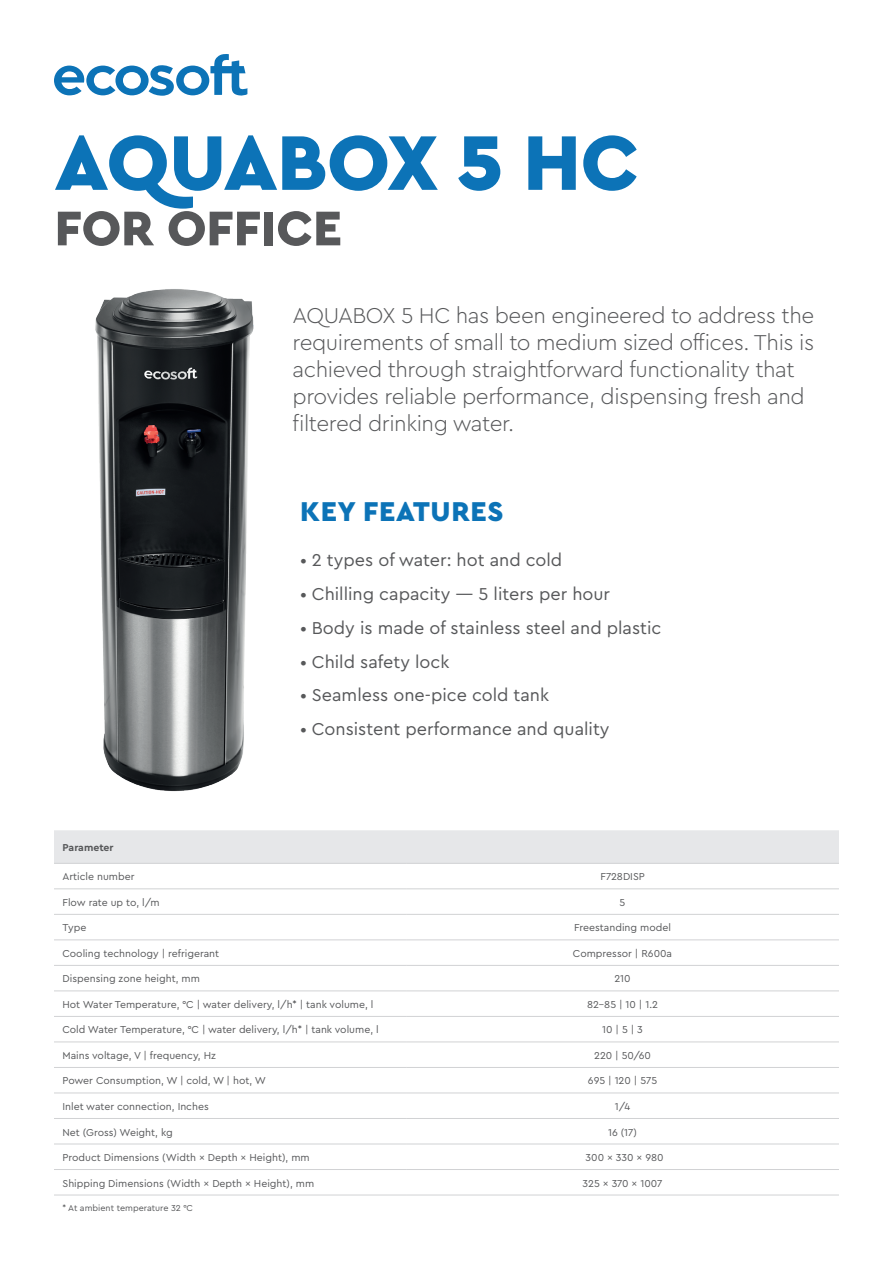
<style>
.page{position:relative;width:893px;height:1263px;background:#fff}
.page>*{position:absolute;margin:0;border:0;box-sizing:border-box;transform-origin:0 0}
.t1{font:900 81px "Cera PRO";letter-spacing:-.005em;color:#0c73b7}
.t2{font:900 51px "Cera PRO";letter-spacing:-.005em;color:#57585a}
.t3{font:900 28.5px "Cera PRO";letter-spacing:.02em;color:#0c73b7}
.t4{font:300 22.5px/27px "Cera PRO";letter-spacing:-.02em;color:#57585a}
.t5{font:18px "Cera PRO";color:#57585a}
.t6{font:10.5px "Cera PRO";color:#57585a}
.t7{font:700 10.5px "Cera PRO";color:#57585a}
.t8{font:9px "Cera PRO";color:#57585a}
</style>
<div class="page">
<svg style="left:54px;top:54px;width:193px;height:42px"></svg>
<img style="left:95px;top:289px;width:159px;height:503px">
<div style="left:54px;top:830px;width:785px;height:33px;background:#e6e7e9"></div>
<hr style="left:54px;top:863px;width:352px;height:1px;background:#d1d2d4">
<hr style="left:406px;top:863px;width:433px;height:1px;background:#d1d2d4">
<hr style="left:54px;top:888px;width:352px;height:1px;background:#d1d2d4">
<hr style="left:54px;top:914px;width:352px;height:1px;background:#d1d2d4">
<hr style="left:406px;top:888px;width:433px;height:1px;background:#d1d2d4">
<hr style="left:406px;top:914px;width:433px;height:1px;background:#d1d2d4">
<hr style="left:54px;top:939px;width:352px;height:1px;background:#d1d2d4">
<hr style="left:406px;top:939px;width:433px;height:1px;background:#d1d2d4">
<hr style="left:54px;top:965px;width:352px;height:1px;background:#d1d2d4">
<hr style="left:406px;top:965px;width:433px;height:1px;background:#d1d2d4">
<hr style="left:54px;top:990px;width:352px;height:1px;background:#d1d2d4">
<hr style="left:406px;top:990px;width:433px;height:1px;background:#d1d2d4">
<hr style="left:54px;top:1016px;width:352px;height:1px;background:#d1d2d4">
<hr style="left:406px;top:1016px;width:433px;height:1px;background:#d1d2d4">
<hr style="left:54px;top:1041px;width:352px;height:1px;background:#d1d2d4">
<hr style="left:406px;top:1041px;width:433px;height:1px;background:#d1d2d4">
<hr style="left:54px;top:1067px;width:352px;height:1px;background:#d1d2d4">
<hr style="left:406px;top:1067px;width:433px;height:1px;background:#d1d2d4">
<hr style="left:54px;top:1092px;width:352px;height:1px;background:#d1d2d4">
<hr style="left:406px;top:1092px;width:433px;height:1px;background:#d1d2d4">
<hr style="left:54px;top:1118px;width:352px;height:1px;background:#d1d2d4">
<hr style="left:54px;top:1143px;width:352px;height:1px;background:#d1d2d4">
<hr style="left:54px;top:1169px;width:352px;height:1px;background:#d1d2d4">
<hr style="left:54px;top:1195px;width:352px;height:1px;background:#d1d2d4">
<hr style="left:406px;top:1118px;width:433px;height:1px;background:#d1d2d4">
<hr style="left:406px;top:1143px;width:433px;height:1px;background:#d1d2d4">
<hr style="left:406px;top:1169px;width:433px;height:1px;background:#d1d2d4">
<hr style="left:406px;top:1195px;width:433px;height:1px;background:#d1d2d4">
<h1 class="t1" style="left:55px;top:109px;width:586px">AQUABOX 5 HC</h1>
<h2 class="t2" style="left:55px;top:194px;width:289px">FOR OFFICE</h2>
<p class="t4" style="left:292px;top:301px;width:523px">AQUABOX 5 HC has been engineered to address the requirements of small to medium sized offices. This is achieved through straightforward functionality that provides reliable performance, dispensing fresh and filtered drinking water.</p>
<h3 class="t3" style="left:300px;top:492px;width:205px">KEY FEATURES</h3>
<h3 class="t5" style="left:300px;top:548px;width:264px">• 2 types of water: hot and cold</h3>
<h3 class="t5" style="left:300px;top:582px;width:312px">• Chilling capacity — 5 liters per hour</h3>
<h3 class="t5" style="left:300px;top:616px;width:363px">• Body is made of stainless steel and plastic</h3>
<h3 class="t5" style="left:300px;top:650px;width:151px">• Child safety lock</h3>
<h3 class="t5" style="left:300px;top:683px;width:251px">• Seamless one-pice cold tank</h3>
<h3 class="t5" style="left:300px;top:717px;width:311px">• Consistent performance and quality</h3>
<p class="t7" style="left:63px;top:840px;width:53px">Parameter</p>
<p class="t6" style="left:63px;top:870px;width:74px">Article number</p>
<p class="t6" style="left:600px;top:870px;width:46px">F728DISP</p>
<p class="t6" style="left:63px;top:895px;width:99px">Flow rate up to, l/m</p>
<p class="t6" style="left:620px;top:895px;width:7px">5</p>
<p class="t6" style="left:63px;top:921px;width:25px">Type</p>
<p class="t6" style="left:574px;top:921px;width:98px">Freestanding model</p>
<p class="t6" style="left:63px;top:946px;width:158px">Cooling technology | refrigerant</p>
<p class="t6" style="left:573px;top:946px;width:101px">Compressor | R600a</p>
<p class="t6" style="left:63px;top:972px;width:139px">Dispensing zone height, mm</p>
<p class="t6" style="left:614px;top:972px;width:18px">210</p>
<p class="t6" style="left:63px;top:997px;width:312px">Hot Water Temperature, °C | water delivery, l/h* | tank volume, l</p>
<p class="t6" style="left:587px;top:997px;width:73px">82-85 | 10 | 1.2</p>
<p class="t6" style="left:63px;top:1023px;width:318px">Cold Water Temperature, °C | water delivery, l/h* | tank volume, l</p>
<p class="t6" style="left:602px;top:1023px;width:42px">10 | 5 | 3</p>
<p class="t6" style="left:63px;top:1048px;width:155px">Mains voltage, V | frequency, Hz</p>
<p class="t6" style="left:594px;top:1048px;width:58px">220 | 50/60</p>
<p class="t6" style="left:63px;top:1074px;width:205px">Power Consumption, W | cold, W | hot, W</p>
<p class="t6" style="left:588px;top:1074px;width:71px">695 | 120 | 575</p>
<p class="t6" style="left:63px;top:1099px;width:148px">Inlet water connection, Inches</p>
<p class="t6" style="left:615px;top:1099px;width:17px">1/4</p>
<p class="t6" style="left:63px;top:1125px;width:112px">Net (Gross) Weight, kg</p>
<p class="t6" style="left:608px;top:1125px;width:30px">16 (17)</p>
<p class="t6" style="left:63px;top:1150px;width:249px">Product Dimensions (Width × Depth × Height), mm</p>
<p class="t6" style="left:586px;top:1150px;width:80px">300 × 330 × 980</p>
<p class="t6" style="left:63px;top:1176px;width:253px">Shipping Dimensions (Width × Depth × Height), mm</p>
<p class="t6" style="left:583px;top:1176px;width:81px">325 × 370 × 1007</p>
<p class="t8" style="left:63px;top:1202px;width:132px">* At ambient temperature 32 °C</p>
</div>
